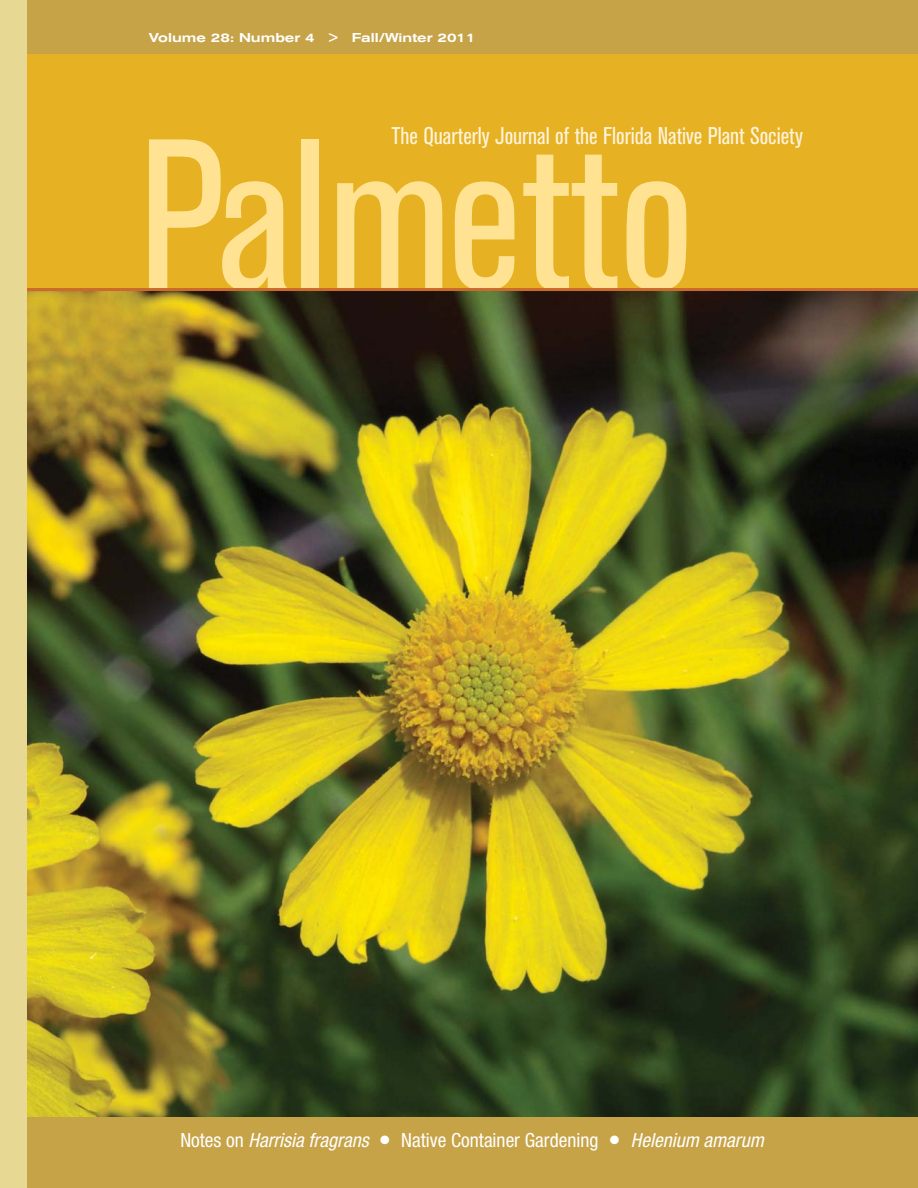
<style>
.page{position:relative;width:918px;height:1188px;background:#c7a347}
.page>*{position:absolute;margin:0;border:0;box-sizing:border-box;transform-origin:0 0}
.t1{font:condensed 211.5px "Akzidenz Grotesk BE";color:#ffe292}
.t2{font:condensed 24px "Akzidenz Grotesk BE";color:#fff4db}
.t3{font:condensed 19.5px "Helvetica Neue LT Std";color:#fff}
.t4{font:500 expanded 12.75px "Akzidenz Grotesk BE";color:#fff}
.s1{font-style:italic}
</style>
<div class="page">
<div style="left:0;top:54px;width:918px;height:248px;background:#e6b122"></div>
<img style="left:27px;top:291px;width:891px;height:825px">
<hr style="left:0;top:288px;width:918px;height:3px;background:#cc6a2c">
<div style="left:0;top:0;width:27px;height:1188px;background:#e7d893"></div>
<p class="t4" style="left:149px;top:33px;width:329px">Volume 28: Number 4 &gt; Fall/Winter 2011</p>
<p class="t2" style="left:392px;top:127px;width:413px">The Quarterly Journal of the Florida Native Plant Society</p>
<h1 class="t1" style="left:138px;top:139px;width:557px">Palmetto</h1>
<p class="t3" style="left:180px;top:1133px;width:585px">Notes on <span class="s1">Harrisia fragrans</span> ● Native Container Gardening ● <span class="s1">Helenium amarum</span></p>
</div>
